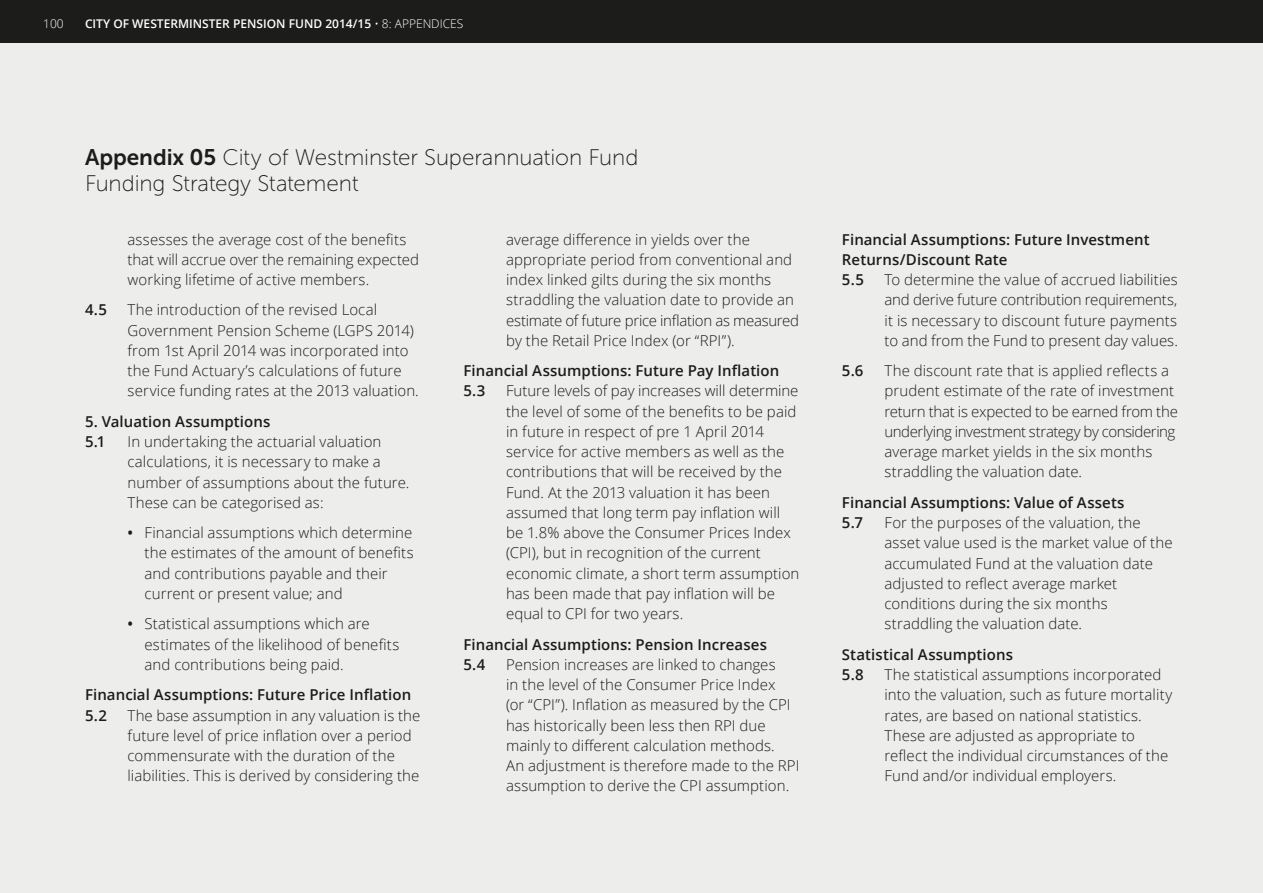
<style>
.page{position:relative;width:1263px;height:893px;background:#ededec}
.page>*{position:absolute;margin:0;border:0;box-sizing:border-box;transform-origin:0 0}
.WCC_AR2014_Header_NE{font:22.5px/26.2px "Museo Sans 100";letter-spacing:-.005em;color:#1c1c1a}
.WCC_AR2014_Tabbed_Ap{font:300 15px/20.2px "Open Sans";letter-spacing:.005em;color:#1c1c1a}
.WCC_AR2014_Subhead_0{font:600 15px/20.2px "Open Sans";letter-spacing:.005em;color:#1c1c1a}
.WCC_AR2014_Tabbed_Ap-2{font:600 15px "Open Sans";color:#1c1c1a}
.t1{font:600 12px "Open Sans";color:#fff}
.t2{font:300 12px "Open Sans";color:#fff}
.s1{font-weight:300}
.s2{font-family:"Museo Sans 700"}
.s3{font-weight:600}
</style>
<div class="page">
<div style="left:0;top:0;width:1263px;height:43px;background:#1c1c1a"></div>
<p class="t2" style="left:43px;top:15px;width:22px">100</p>
<p class="t1" style="left:85px;top:15px;width:380px">CITY OF WESTERMINSTER PENSION FUND 2014/15 <span class="s1">• 8: APPENDICES</span></p>
<p class="WCC_AR2014_Header_NE" style="left:85px;top:144px;width:555px"><span class="s2">Appendix 05</span> City of Westminster Superannuation Fund<br>Funding Strategy Statement</p>
<p class="WCC_AR2014_Tabbed_Ap" style="left:128px;top:229px;width:293px">assesses the average cost of the benefits that will accrue over the remaining expected working lifetime of active members.</p>
<p class="WCC_AR2014_Tabbed_Ap-2" style="left:85px;top:300px;width:24px">4.5</p>
<p class="WCC_AR2014_Tabbed_Ap" style="left:128px;top:299px;width:293px">The introduction of the revised Local Government Pension Scheme (LGPS 2014) from 1st April 2014 was incorporated into the Fund Actuary’s calculations of future service funding rates at the 2013 valuation.</p>
<p class="WCC_AR2014_Subhead_0" style="left:85px;top:411px;width:187px">5. Valuation Assumptions</p>
<p class="WCC_AR2014_Tabbed_Ap-2" style="left:85px;top:431px;width:22px">5.1</p>
<p class="WCC_AR2014_Tabbed_Ap" style="left:128px;top:431px;width:283px">In undertaking the actuarial valuation calculations, it is necessary to make a number of assumptions about the future.<br>These can be categorised as:</p>
<p class="WCC_AR2014_Tabbed_Ap" style="left:145px;top:522px;width:271px;text-indent:-17px"><span class="s3">•</span> Financial assumptions which determine the estimates of the amount of benefits and contributions payable and their current or present value; and</p>
<p class="WCC_AR2014_Tabbed_Ap" style="left:145px;top:613px;width:256px;text-indent:-17px"><span class="s3">•</span> Statistical assumptions which are estimates of the likelihood of benefits and contributions being paid.</p>
<p class="WCC_AR2014_Subhead_0" style="left:85px;top:684px;width:328px">Financial Assumptions: Future Price Inflation</p>
<p class="WCC_AR2014_Tabbed_Ap-2" style="left:85px;top:705px;width:23px">5.2</p>
<p class="WCC_AR2014_Tabbed_Ap" style="left:128px;top:704px;width:294px">The base assumption in any valuation is the future level of price inflation over a period commensurate with the duration of the liabilities. This is derived by considering the</p>
<p class="WCC_AR2014_Tabbed_Ap" style="left:506px;top:229px;width:295px">average difference in yields over the appropriate period from conventional and index linked gilts during the six months straddling the valuation date to provide an estimate of future price inflation as measured by the Retail Price Index (or “RPI”).</p>
<p class="WCC_AR2014_Subhead_0" style="left:463px;top:360px;width:317px">Financial Assumptions: Future Pay Inflation</p>
<p class="WCC_AR2014_Tabbed_Ap-2" style="left:463px;top:381px;width:24px">5.3</p>
<p class="WCC_AR2014_Tabbed_Ap" style="left:506px;top:380px;width:295px">Future levels of pay increases will determine the level of some of the benefits to be paid in future in respect of pre 1 April 2014 service for active members as well as the contributions that will be received by the Fund. At the 2013 valuation it has been assumed that long term pay inflation will be 1.8% above the Consumer Prices Index (CPI), but in recognition of the current economic climate, a short term assumption has been made that pay inflation will be equal to CPI for two years.</p>
<p class="WCC_AR2014_Subhead_0" style="left:463px;top:634px;width:305px">Financial Assumptions: Pension Increases</p>
<p class="WCC_AR2014_Tabbed_Ap-2" style="left:463px;top:654px;width:23px">5.4</p>
<p class="WCC_AR2014_Tabbed_Ap" style="left:506px;top:654px;width:295px">Pension increases are linked to changes<br>in the level of the Consumer Price Index<br>(or “CPI”). Inflation as measured by the CPI has historically been less then RPI due mainly to different calculation methods.<br>An adjustment is therefore made to the RPI assumption to derive the CPI assumption.</p>
<p class="WCC_AR2014_Subhead_0" style="left:842px;top:229px;width:309px">Financial Assumptions: Future Investment<br>Returns/Discount Rate</p>
<p class="WCC_AR2014_Tabbed_Ap-2" style="left:842px;top:269px;width:23px">5.5</p>
<p class="WCC_AR2014_Tabbed_Ap" style="left:884px;top:269px;width:295px;text-align:justify">To determine the value of accrued liabilities and derive future contribution requirements, it is necessary to discount future payments to and from the Fund to present day values.</p>
<p class="WCC_AR2014_Tabbed_Ap-2" style="left:842px;top:360px;width:23px">5.6</p>
<p class="WCC_AR2014_Tabbed_Ap" style="left:884px;top:360px;width:295px">The discount rate that is applied reflects a prudent estimate of the rate of investment return that is expected to be earned from the underlying investment strategy by considering average market yields in the six months straddling the valuation date.</p>
<p class="WCC_AR2014_Subhead_0" style="left:842px;top:492px;width:284px">Financial Assumptions: Value of Assets</p>
<p class="WCC_AR2014_Tabbed_Ap-2" style="left:842px;top:512px;width:23px">5.7</p>
<p class="WCC_AR2014_Tabbed_Ap" style="left:884px;top:512px;width:290px">For the purposes of the valuation, the asset value used is the market value of the accumulated Fund at the valuation date adjusted to reflect average market conditions during the six months straddling the valuation date.</p>
<p class="WCC_AR2014_Subhead_0" style="left:842px;top:644px;width:173px">Statistical Assumptions</p>
<p class="WCC_AR2014_Tabbed_Ap-2" style="left:842px;top:664px;width:23px">5.8</p>
<p class="WCC_AR2014_Tabbed_Ap" style="left:884px;top:664px;width:289px">The statistical assumptions incorporated into the valuation, such as future mortality rates, are based on national statistics.<br>These are adjusted as appropriate to reflect the individual circumstances of the Fund and/or individual employers.</p>
</div>
